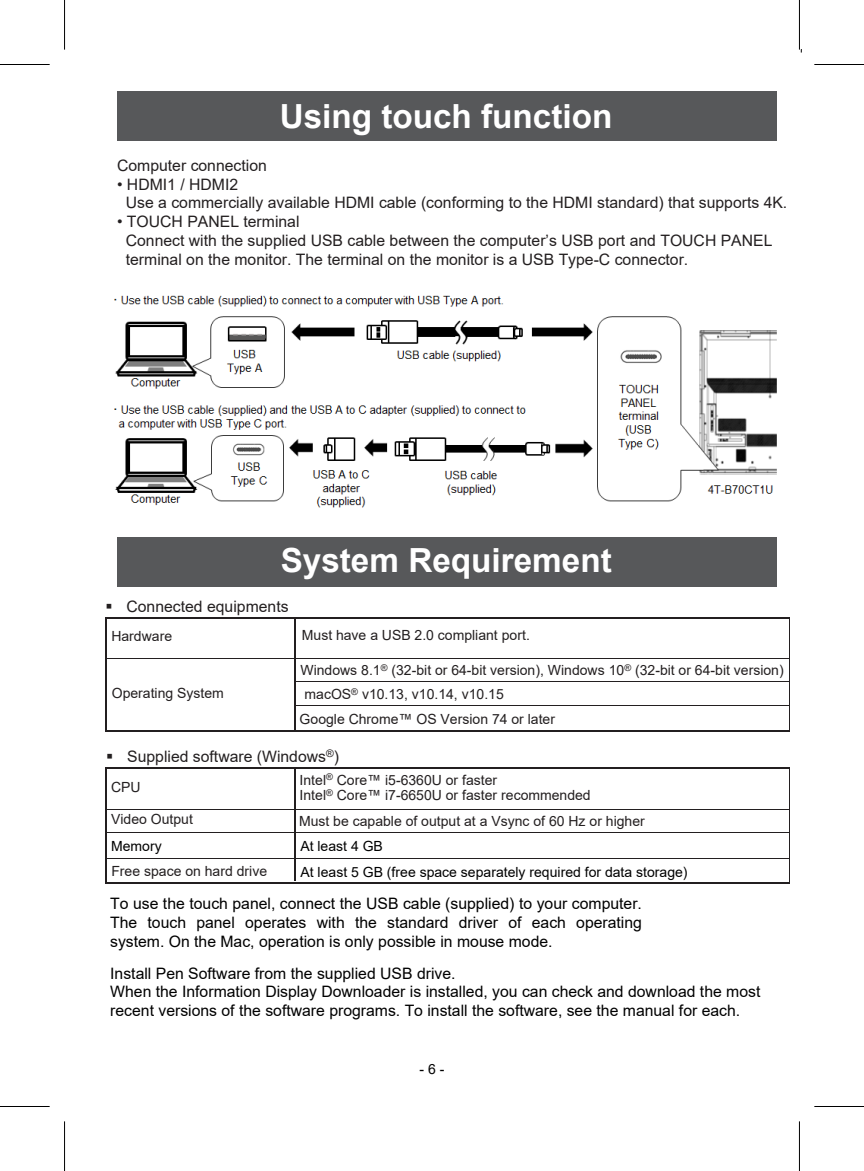
<style>
.page{position:relative;width:864px;height:1171px;background:#fff}
.page>*{position:absolute;margin:0;border:0;box-sizing:border-box;transform-origin:0 0}
.t1{font:700 33.25px "Arial";color:#fff}
.t2{font:15.75px/18.9px "Arial";color:#000;text-align:justify}
.t3{font:15.75px/18.9px "Arial";color:#231f20}
.t4{font:14px/15.9px "Arial";color:#231f20}
.t5{font:14px "Arial";color:#000}
</style>
<div class="page">
<div style="left:117px;top:537px;width:659px;height:49px;background:#57585a"></div>
<div style="left:117px;top:91px;width:659px;height:50px;background:#57585a"></div>
<img style="left:114px;top:295px;width:663px;height:213px">
<hr style="left:0;top:64px;width:50px;height:1px;background:#000">
<hr style="left:814px;top:64px;width:49px;height:1px;background:#000">
<hr style="left:0;top:1106px;width:50px;height:1px;background:#000">
<hr style="left:814px;top:1106px;width:49px;height:1px;background:#000">
<hr style="left:64px;top:0;width:1px;height:50px;background:#000">
<hr style="left:64px;top:1121px;width:1px;height:50px;background:#000">
<hr style="left:798px;top:0;width:1px;height:50px;background:#000">
<hr style="left:798px;top:1121px;width:1px;height:50px;background:#000">
<hr style="left:107px;top:617px;width:191px;height:1px;background:#231f20">
<hr style="left:296px;top:617px;width:493px;height:1px;background:#231f20">
<hr style="left:106px;top:618px;width:1px;height:40px;background:#231f20">
<hr style="left:789px;top:618px;width:1px;height:40px;background:#231f20">
<hr style="left:107px;top:658px;width:191px;height:1px;background:#231f20">
<hr style="left:296px;top:658px;width:493px;height:1px;background:#231f20">
<hr style="left:296px;top:681px;width:493px;height:1px;background:#231f20">
<hr style="left:296px;top:705px;width:493px;height:1px;background:#231f20">
<svg style="left:106px;top:658px;width:1px;height:74px"></svg>
<hr style="left:107px;top:731px;width:191px;height:1px;background:#231f20">
<hr style="left:296px;top:731px;width:493px;height:1px;background:#231f20">
<svg style="left:789px;top:658px;width:1px;height:74px"></svg>
<hr style="left:107px;top:768px;width:191px;height:1px;background:#231f20">
<hr style="left:296px;top:768px;width:493px;height:1px;background:#231f20">
<hr style="left:106px;top:769px;width:1px;height:40px;background:#231f20">
<hr style="left:789px;top:769px;width:1px;height:40px;background:#231f20">
<hr style="left:107px;top:809px;width:191px;height:1px;background:#231f20">
<hr style="left:296px;top:809px;width:493px;height:1px;background:#231f20">
<hr style="left:107px;top:832px;width:191px;height:1px;background:#231f20">
<hr style="left:296px;top:832px;width:493px;height:1px;background:#231f20">
<hr style="left:107px;top:858px;width:191px;height:1px;background:#231f20">
<hr style="left:296px;top:858px;width:493px;height:1px;background:#231f20">
<svg style="left:106px;top:809px;width:1px;height:74px"></svg>
<hr style="left:107px;top:882px;width:191px;height:1px;background:#231f20">
<hr style="left:296px;top:882px;width:493px;height:1px;background:#231f20">
<svg style="left:789px;top:809px;width:1px;height:74px"></svg>
<hr style="left:294px;top:619px;width:1px;height:111px;background:#231f20">
<hr style="left:294px;top:769px;width:1px;height:112px;background:#231f20">
<h1 class="t1" style="left:279px;top:92px;width:334px">Using touch function</h1>
<p class="t3" style="left:117px;top:156px;width:151px">Computer connection</p>
<p class="t3" style="left:126px;top:174px;width:662px;text-indent:-9px">• HDMI1 / HDMI2<br>Use a commercially available HDMI cable (conforming to the HDMI standard) that supports 4K.</p>
<p class="t3" style="left:126px;top:212px;width:648px;text-indent:-9px">• TOUCH PANEL terminal<br>Connect with the supplied USB cable between the computer’s USB port and TOUCH PANEL terminal on the monitor. The terminal on the monitor is a USB Type-C connector.</p>
<h1 class="t1" style="left:280px;top:537px;width:332px">System Requirement</h1>
<p class="t3" style="left:105px;top:596px;width:184px">▪ Connected equipments</p>
<p class="t4" style="left:111px;top:628px;width:62px">Hardware</p>
<p class="t4" style="left:302px;top:627px;width:229px">Must have a USB 2.0 compliant port.</p>
<p class="t4" style="left:112px;top:685px;width:114px">Operating System</p>
<p class="t4" style="left:300px;top:662px;width:484px">Windows 8.1<sup>®</sup> (32-bit or 64-bit version), Windows 10<sup>®</sup> (32-bit or 64-bit version)</p>
<p class="t4" style="left:304px;top:686px;width:201px">macOS<sup>®</sup> v10.13, v10.14, v10.15</p>
<p class="t4" style="left:299px;top:711px;width:257px">Google Chrome™ OS Version 74 or later</p>
<p class="t3" style="left:106px;top:747px;width:234px">▪ Supplied software (Windows<sup>®</sup>)</p>
<p class="t4" style="left:111px;top:779px;width:31px">CPU</p>
<p class="t4" style="left:299px;top:771px;width:292px">Intel<sup>®</sup> Core™ i5-6360U or faster<br>Intel<sup>®</sup> Core™ i7-6650U or faster recommended</p>
<p class="t4" style="left:111px;top:811px;width:83px">Video Output</p>
<p class="t4" style="left:299px;top:812px;width:347px">Must be capable of output at a Vsync of 60 Hz or higher</p>
<p class="t5" style="left:111px;top:836px;width:52px">Memory</p>
<p class="t5" style="left:300px;top:836px;width:84px">At least 4 GB</p>
<p class="t4" style="left:111px;top:862px;width:157px">Free space on hard drive</p>
<p class="t2" style="left:110px;top:894px;width:533px">To use the touch panel, connect the USB cable (supplied) to your computer.<br>The touch panel operates with the standard driver of each operating system. On the Mac, operation is only possible in mouse mode.</p>
<p class="t2" style="left:110px;top:963px;width:651px;text-align:left">Install Pen Software from the supplied USB drive.<br>When the Information Display Downloader is installed, you can check and download the most recent versions of the software programs. To install the software, see the manual for each.</p>
<p class="t5" style="left:300px;top:862px;width:388px">At least 5 GB (free space separately required for data storage)</p>
<p class="t5" style="left:419px;top:1059px;width:26px">- 6 -</p>
</div>
